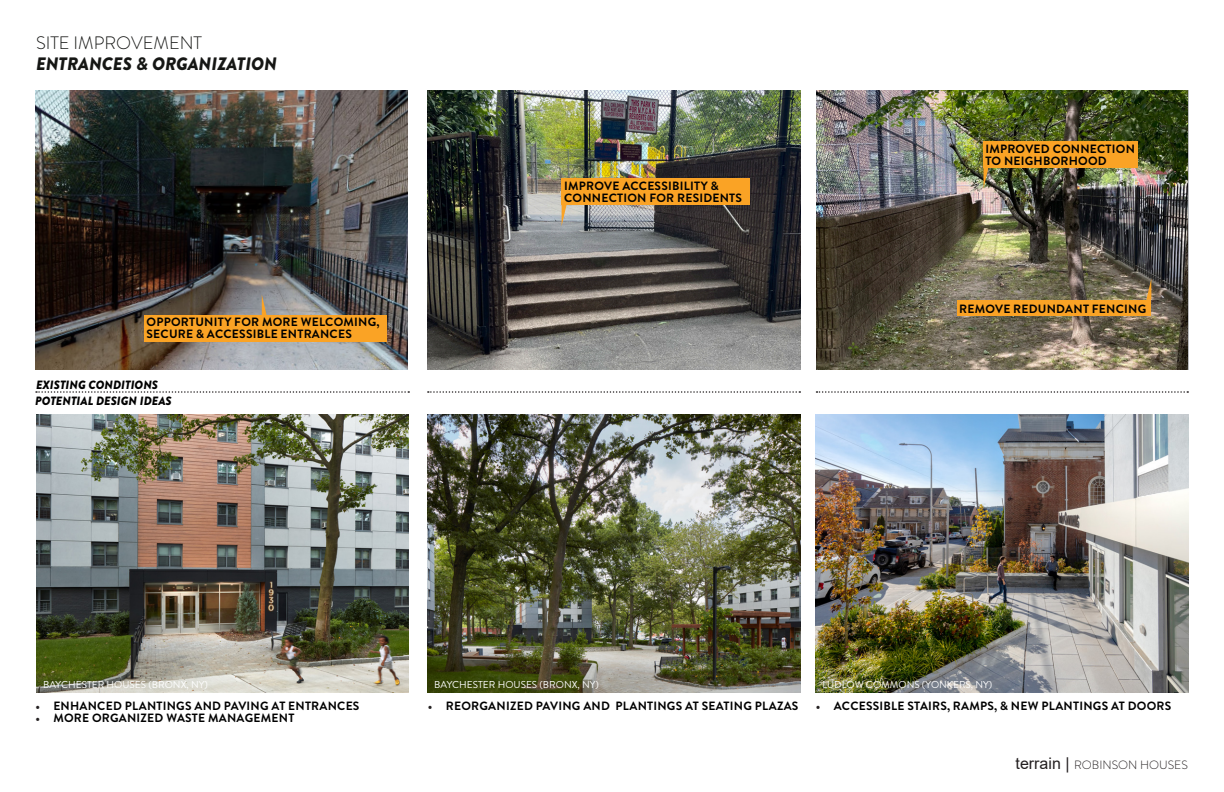
<style>
.page{position:relative;width:1224px;height:792px;background:#fff}
.page>*{position:absolute;margin:0;border:0;box-sizing:border-box;transform-origin:0 0}
.t1{font:italic 900 18px "Brandon Grotesque";color:#040503}
.t2{font:300 18px "Brandon Grotesque";color:#040503}
.t3{font:700 12px/12px "Brandon Grotesque";letter-spacing:.02em;color:#000}
.t4{font:italic 900 12px "Brandon Grotesque";color:#000}
.t5{font:300 12px "Brandon Grotesque";color:#231f20}
.t6{font:10px "Brandon Grotesque";color:#fff}
.s1{font-family:"Minion Pro";font-weight:400;color:#231f20}
.s2{font-family:"Arial";font-weight:400;font-size:16px}
</style>
<div class="page">
<img style="left:816px;top:90px;width:371px;height:279px">
<img style="left:428px;top:90px;width:372px;height:279px">
<img style="left:35px;top:90px;width:372px;height:279px">
<img style="left:427px;top:414px;width:373px;height:279px">
<img style="left:36px;top:414px;width:373px;height:279px">
<img style="left:815px;top:414px;width:373px;height:279px">
<svg style="left:36px;top:391px;width:373px;height:2px"></svg>
<svg style="left:428px;top:391px;width:372px;height:2px"></svg>
<svg style="left:817px;top:391px;width:371px;height:2px"></svg>
<div style="left:562px;top:178px;width:188px;height:27px;background:#faa325"></div>
<svg style="left:562px;top:205px;width:5px;height:21px"></svg>
<div style="left:144px;top:316px;width:242px;height:26px;background:#faa325"></div>
<svg style="left:262px;top:294px;width:5px;height:22px"></svg>
<div style="left:958px;top:300px;width:193px;height:16px;background:#faa325"></div>
<svg style="left:1146px;top:279px;width:5px;height:21px"></svg>
<div style="left:984px;top:141px;width:154px;height:26px;background:#faa325"></div>
<svg style="left:984px;top:167px;width:4px;height:22px"></svg>
<h1 class="t2" style="left:36px;top:30px;width:168px">SITE IMPROVEMENT</h1>
<h1 class="t1" style="left:36px;top:51px;width:243px">ENTRANCES &amp; ORGANIZATION</h1>
<p class="t3" style="left:147px;top:316px;width:235px">OPPORTUNITY FOR MORE WELCOMING,<br>SECURE &amp; ACCESSIBLE ENTRANCES</p>
<p class="t4" style="left:36px;top:376px;width:124px">EXISTING CONDITIONS</p>
<p class="t4" style="left:35px;top:392px;width:138px">POTENTIAL DESIGN IDEAS</p>
<p class="t3" style="left:564px;top:180px;width:156px">IMPROVE ACCESSIBILITY &amp;</p>
<p class="t3" style="left:564px;top:192px;width:179px">CONNECTION FOR RESIDENTS</p>
<p class="t3" style="left:985px;top:143px;width:151px">IMPROVED CONNECTION</p>
<p class="t3" style="left:985px;top:155px;width:123px">TO NEIGHBORHOOD</p>
<p class="t3" style="left:959px;top:303px;width:189px">REMOVE REDUNDANT FENCING</p>
<p class="t6" style="left:43px;top:677px;width:166px">BAYCHESTER HOUSES (BRONX, NY)</p>
<p class="t6" style="left:434px;top:677px;width:166px">BAYCHESTER HOUSES (BRONX, NY)</p>
<p class="t6" style="left:822px;top:677px;width:171px">LUDLOW COMMONS (YONKERS, NY)</p>
<p class="t3" style="left:35px;top:700px;width:326px"><span class="s1">•</span> ENHANCED PLANTINGS AND PAVING AT ENTRANCES</p>
<p class="t3" style="left:35px;top:712px;width:261px"><span class="s1">•</span> MORE ORGANIZED WASTE MANAGEMENT</p>
<p class="t3" style="left:428px;top:700px;width:372px"><span class="s1">•</span> REORGANIZED PAVING AND PLANTINGS AT SEATING PLAZAS</p>
<p class="t3" style="left:816px;top:700px;width:357px"><span class="s1">•</span> ACCESSIBLE STAIRS, RAMPS, &amp; NEW PLANTINGS AT DOORS</p>
<p class="t5" style="left:1016px;top:756px;width:174px"><span class="s2">terrain |</span> ROBINSON HOUSES</p>
</div>
